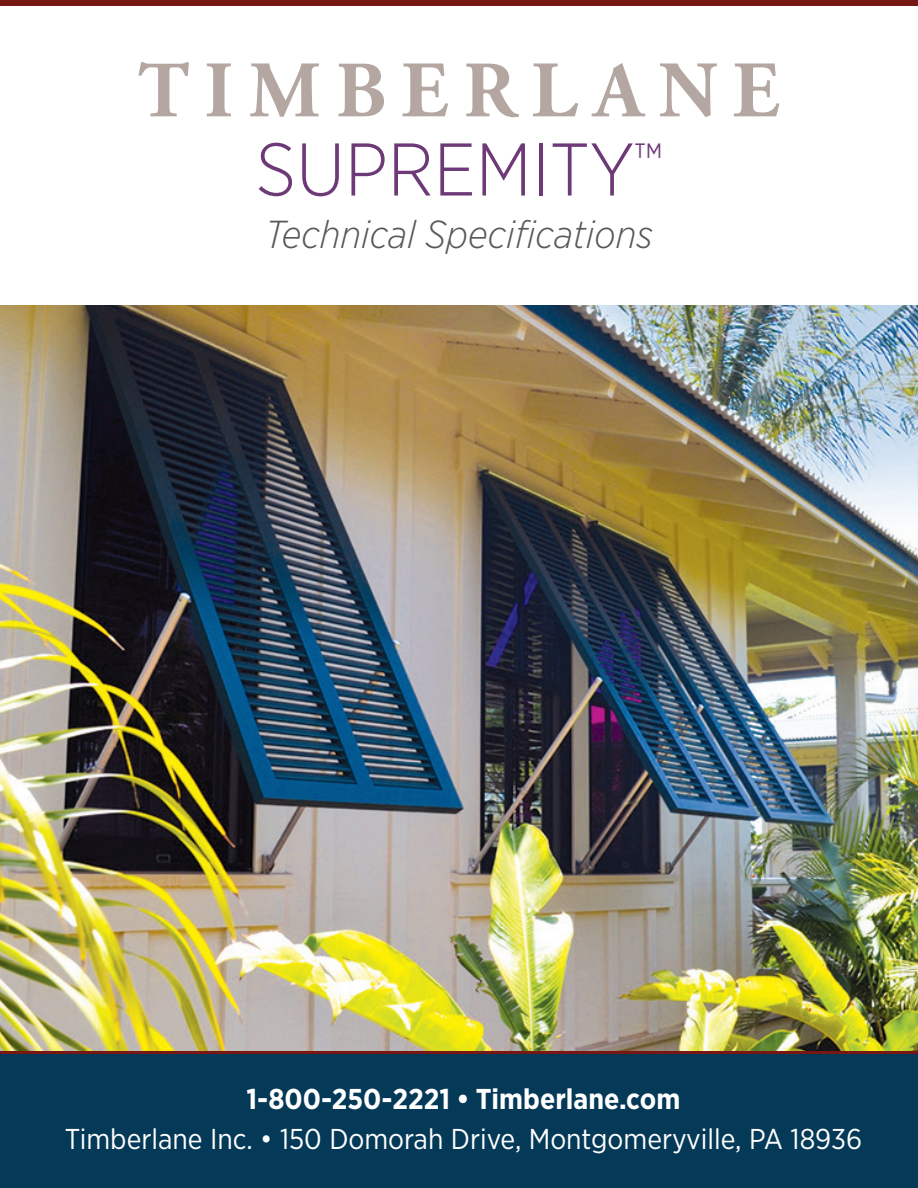
<style>
.page{position:relative;width:918px;height:1188px;background:#fff}
.page>*{position:absolute;margin:0;border:0;box-sizing:border-box;transform-origin:0 0}
.t1{font:300 74.4px "Gotham Narrow";color:#6d3977}
.t2{font:italic 300 39px "Gotham Narrow";color:#57585a}
.t3{font:28.65px "Gotham Narrow";color:#fff}
.t4{font:700 28.65px "Gotham Narrow";color:#fff}
</style>
<div class="page">
<img style="left:0;top:305px;width:918px;height:746px">
<div style="left:0;top:1051px;width:918px;height:59px;background:linear-gradient(to right,#781815,#781815)"></div>
<div style="left:0;top:1055px;width:918px;height:133px;background:#043958"></div>
<div style="left:0;top:0;width:918px;height:6px;background:#781815"></div>
<svg style="left:139px;top:62px;width:50px;height:54px"></svg>
<svg style="left:207px;top:63px;width:24px;height:53px"></svg>
<svg style="left:250px;top:63px;width:69px;height:54px"></svg>
<svg style="left:338px;top:64px;width:46px;height:52px"></svg>
<svg style="left:403px;top:63px;width:45px;height:53px"></svg>
<svg style="left:466px;top:64px;width:53px;height:53px"></svg>
<svg style="left:533px;top:63px;width:45px;height:53px"></svg>
<svg style="left:592px;top:63px;width:53px;height:53px"></svg>
<svg style="left:660px;top:63px;width:57px;height:54px"></svg>
<svg style="left:734px;top:63px;width:45px;height:53px"></svg>
<p class="t1" style="left:256px;top:124px;width:408px">SUPREMITY<sup>™</sup></p>
<p class="t2" style="left:265px;top:210px;width:389px">Technical Specifications</p>
<p class="t4" style="left:247px;top:1081px;width:435px">1-800-250-2221 • Timberlane.com</p>
<p class="t3" style="left:65px;top:1122px;width:799px">Timberlane Inc. • 150 Domorah Drive, Montgomeryville, PA 18936</p>
</div>
